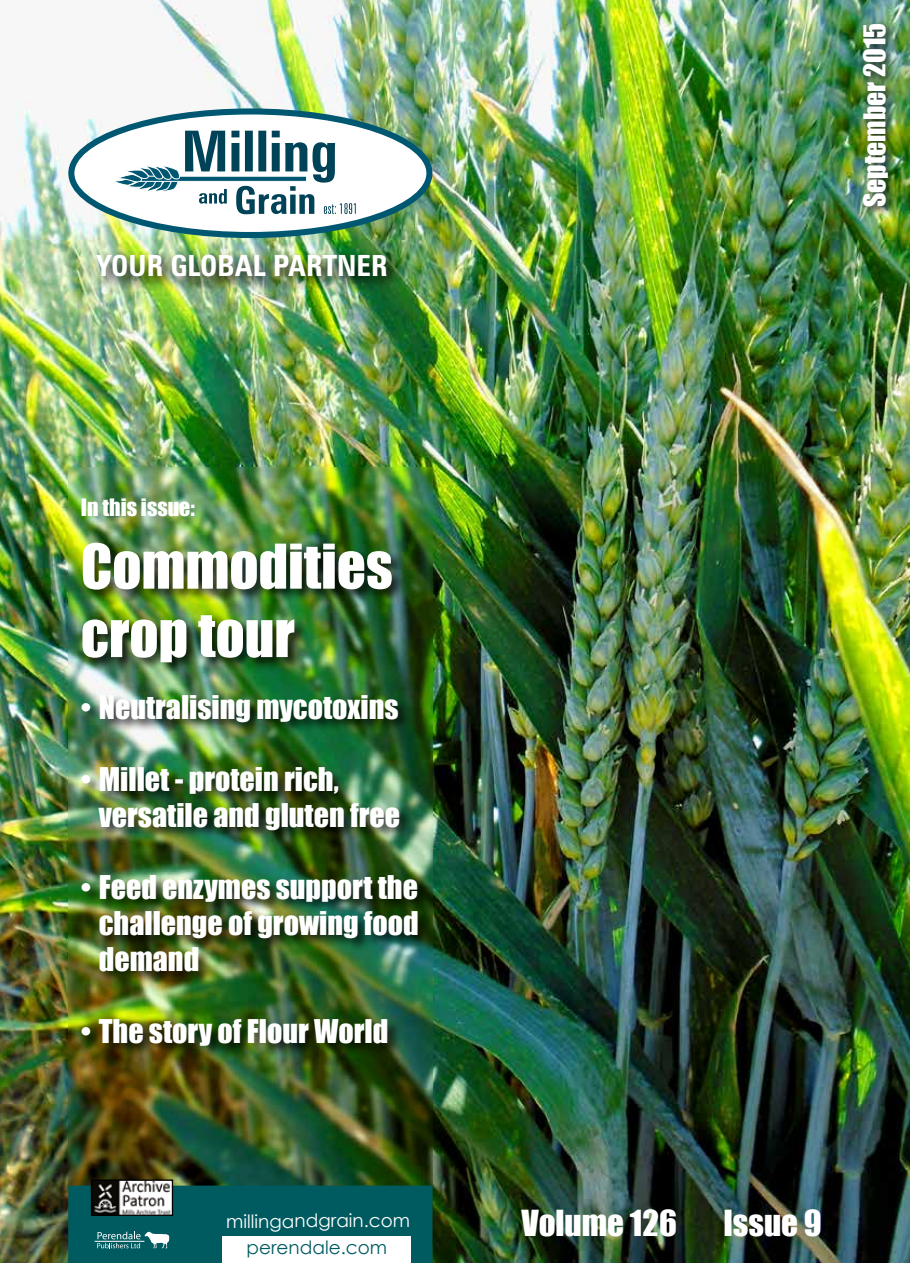
<style>
.page{position:relative;width:910px;height:1263px;background:#fff}
.page>*{position:absolute;margin:0;border:0;box-sizing:border-box;transform-origin:0 0}
.t1{font:57px/68.4px "Impact";color:#fff}
.t2{font:33px "Impact";color:#fff}
.t3{font:30px/36px "Impact";color:#fff}
.t4{font:700 condensed 29.25px "Zurich BT";color:#fff}
.t5{font:27.6px "Impact";color:#fff}
.t6{font:22.05px "Impact";color:#fff}
.t7{font:18.45px "Century Gothic";letter-spacing:-.005em;color:#fff}
.t8{font:18.45px "Century Gothic";color:#005b60}
</style>
<div class="page">
<img style="left:0;top:0;width:910px;height:1263px">
<img style="left:68px;top:468px;width:364px;height:717px">
<div style="left:80px;top:540px;width:352px;height:519px;background:#000;opacity:.75"></div>
<img style="left:93px;top:1181px;width:78px;height:4px">
<div style="left:91px;top:1179px;width:82px;height:37px;border:1px solid #000"></div>
<svg style="left:68px;top:1185px;width:364px;height:78px"></svg>
<hr style="left:95px;top:1241px;width:49px;height:1px;background:#fff">
<div style="left:858px;top:18px;width:41px;height:199px;background:#000;opacity:.75"></div>
<svg style="left:71px;top:111px;width:358px;height:124px"></svg>
<div style="left:68px;top:108px;width:364px;height:130px;border:6px solid #005772;border-radius:50%"></div>
<svg style="left:111px;top:131px;width:245px;height:83px"></svg>
<div style="left:91px;top:249px;width:313px;height:45px;background:#000;opacity:.95"></div>
<p class="t4" style="left:96px;top:248px;width:293px">YOUR GLOBAL PARTNER</p>
<p class="t6" style="left:81px;top:490px;width:116px">In this issue:</p>
<h1 class="t1" style="left:81px;top:531px;width:313px">Commodities crop tour</h1>
<p class="t3" style="left:81px;top:688px;width:319px">• Neutralising mycotoxins</p>
<p class="t3" style="left:99px;top:760px;width:303px;text-indent:-18px">• Millet - protein rich, versatile and gluten free</p>
<p class="t3" style="left:99px;top:868px;width:322px;text-align:justify;text-indent:-18px">• Feed enzymes support the challenge of growing food demand</p>
<p class="t3" style="left:81px;top:1012px;width:309px">• The story of Flour World</p>
<p class="t7" style="left:226px;top:1209px;width:186px">millingandgrain.com</p>
<p class="t8" style="left:247px;top:1236px;width:142px">perendale.com</p>
<p class="t5" style="left:853px;top:207px;width:186px;rotate:-90deg">September 2015</p>
<p class="t2" style="left:521px;top:1197px;width:157px">Volume 126</p>
<p class="t2" style="left:723px;top:1197px;width:100px">Issue 9</p>
</div>
